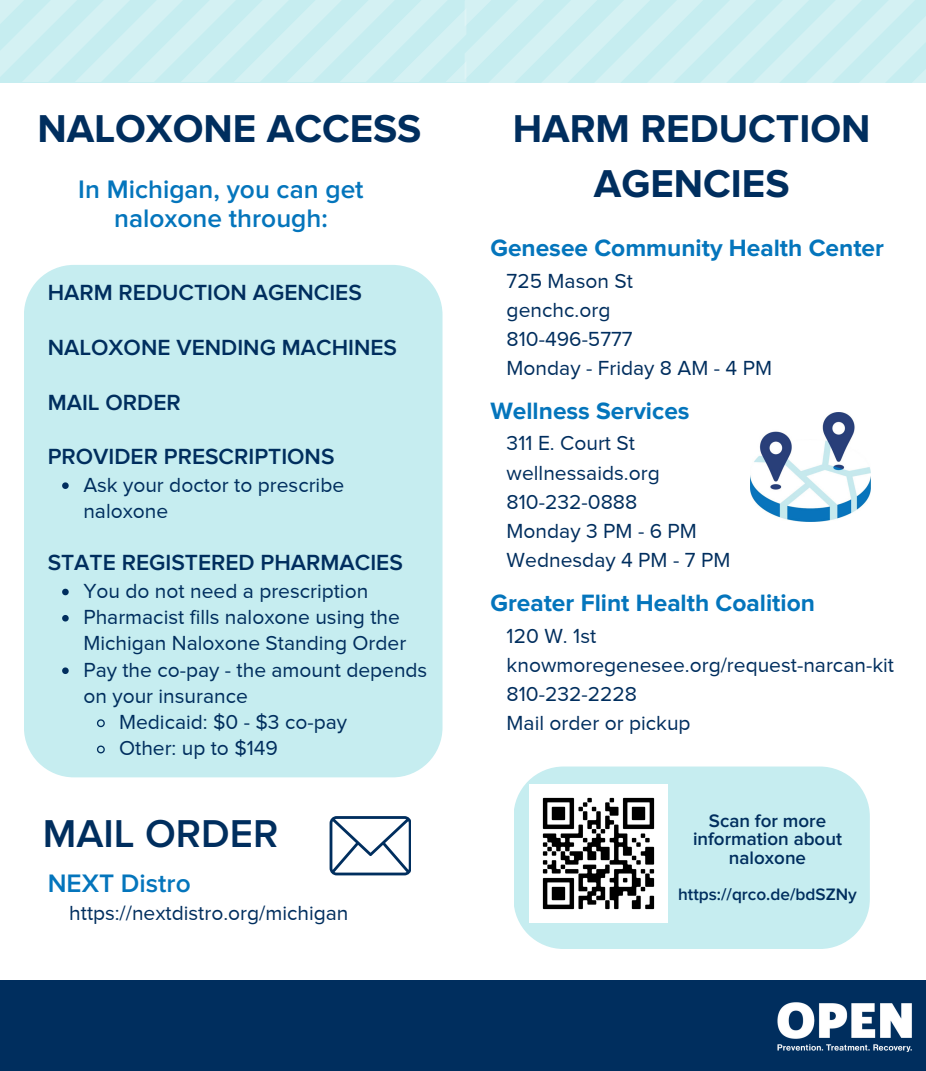
<style>
.page{position:relative;width:926px;height:1071px;background:#fff}
.page>*{position:absolute;margin:0;border:0;box-sizing:border-box;transform-origin:0 0}
.t1{font:700 40.25px/55.1px "Proxima Nova";color:#002e5e;text-align:center}
.t2{font:600 40.25px "Proxima Nova";color:#002e5e}
.t3{font:600 26.25px/28.9px "Proxima Nova";color:#0475bc;text-align:center}
.t4{font:700 24.5px "Proxima Nova";color:#0475bc}
.t5{font:600 22.75px "Proxima Nova";color:#002e5e}
.t6{font:21px/29.2px "Proxima Nova";color:#002e5e}
.t7{font:600 18.72px/18.7px "Proxima Nova";color:#002e5e;text-align:center}
.t8{font:600 17.15px "Proxima Nova";color:#002e5e}
</style>
<div class="page">
<div style="left:0;top:980px;width:925px;height:91px;background:#002e5e"></div>
<div style="left:24px;top:265px;width:418px;height:512px;background:#c6edf0"></div>
<svg style="left:0;top:0;width:925px;height:83px"></svg>
<img style="left:750px;top:413px;width:120px;height:109px">
<div style="left:514px;top:767px;width:355px;height:182px;background:#c6edf0"></div>
<svg style="left:329px;top:816px;width:82px;height:59px"></svg>
<img style="left:529px;top:784px;width:138px;height:138px">
<img style="left:777px;top:1002px;width:135px;height:50px">
<svg style="left:62px;top:482px;width:7px;height:7px"></svg>
<svg style="left:62px;top:589px;width:7px;height:6px"></svg>
<svg style="left:62px;top:615px;width:7px;height:7px"></svg>
<svg style="left:62px;top:667px;width:7px;height:7px"></svg>
<svg style="left:96px;top:718px;width:10px;height:10px"></svg>
<svg style="left:96px;top:745px;width:10px;height:9px"></svg>
<p class="t1" style="left:37px;top:103px;width:385px">NALOXONE ACCESS</p>
<h4 class="t1" style="left:512px;top:103px;width:359px">HARM REDUCTION<br>AGENCIES</h4>
<p class="t3" style="left:78px;top:176px;width:287px">In Michigan, you can get naloxone through:</p>
<p class="t5" style="left:48px;top:279px;width:316px">HARM REDUCTION AGENCIES</p>
<p class="t5" style="left:48px;top:334px;width:351px">NALOXONE VENDING MACHINES</p>
<p class="t5" style="left:48px;top:389px;width:135px">MAIL ORDER</p>
<h1 class="t5" style="left:48px;top:443px;width:288px">PROVIDER PRESCRIPTIONS</h1>
<p class="t6" style="left:83px;top:471px;width:262px;line-height:26.2px">Ask your doctor to prescribe naloxone</p>
<h2 class="t5" style="left:48px;top:549px;width:356px">STATE REGISTERED PHARMACIES</h2>
<h6 class="t6" style="left:83px;top:576px;width:286px">You do not need a prescription</h6>
<h1 class="t6" style="left:83px;top:604px;width:324px;line-height:26.2px">Pharmacist fills naloxone using the<br>Michigan Naloxone Standing Order</h1>
<h3 class="t6" style="left:83px;top:656px;width:345px;line-height:26.2px">Pay the co-pay - the amount depends on your insurance</h3>
<h3 class="t6" style="left:119px;top:707px;width:229px">Medicaid: $0 - $3 co-pay</h3>
<h6 class="t6" style="left:119px;top:734px;width:160px">Other: up to $149</h6>
<p class="t2" style="left:43px;top:810px;width:237px">MAIL ORDER</p>
<p class="t3" style="left:48px;top:870px;width:144px">NEXT Distro</p>
<h5 class="t6" style="left:69px;top:898px;width:280px">https://nextdistro.org/michigan</h5>
<p class="t4" style="left:490px;top:237px;width:395px">Genesee Community Health Center</p>
<p class="t6" style="left:506px;top:266px;width:267px">725 Mason St<br>genchc.org<br>810-496-5777<br>Monday - Friday 8 AM - 4 PM</p>
<p class="t4" style="left:490px;top:399px;width:201px">Wellness Services</p>
<p class="t6" style="left:506px;top:429px;width:225px">311 E. Court St wellnessaids.org<br>810-232-0888<br>Monday 3 PM - 6 PM<br>Wednesday 4 PM - 7 PM</p>
<h1 class="t4" style="left:490px;top:591px;width:326px">Greater Flint Health Coalition</h1>
<h1 class="t6" style="left:506px;top:621px;width:389px">120 W. 1st knowmoregenesee.org/request-narcan-kit<br>810-232-2228<br>Mail order or pickup</h1>
<h4 class="t7" style="left:692px;top:812px;width:150px">Scan for more information about naloxone</h4>
<h4 class="t8" style="left:678px;top:884px;width:180px">https://qrco.de/bdSZNy</h4>
</div>
